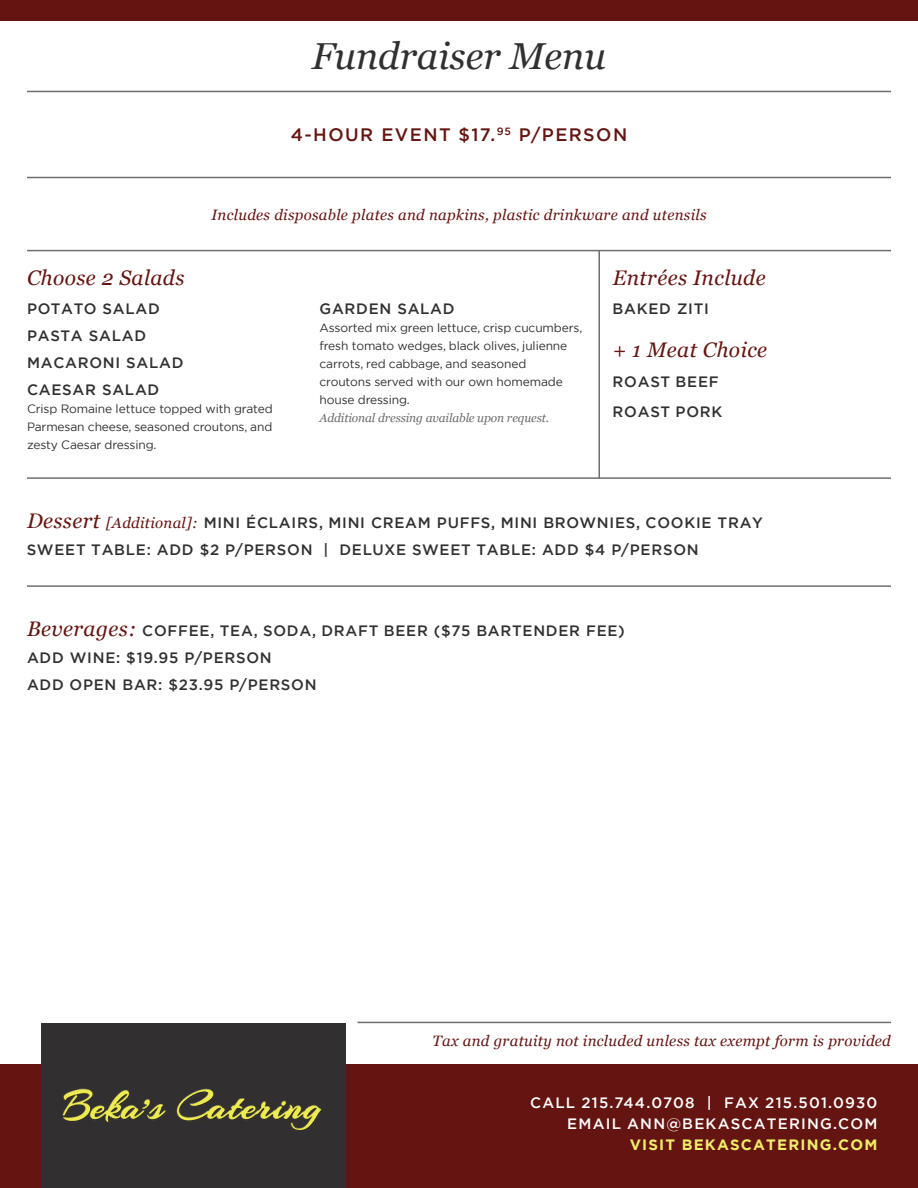
<style>
.page{position:relative;width:918px;height:1188px;background:#fff}
.page>*{position:absolute;margin:0;border:0;box-sizing:border-box;transform-origin:0 0}
.t1{font:italic 37.5px "Georgia";color:#312f30}
.t2{font:italic 21px "Georgia";letter-spacing:.02em;color:#651511}
.t3{font:500 18px "Gotham";letter-spacing:.08em;color:#651511}
.t4{font:500 15px/27px "Gotham";letter-spacing:.05em;color:#312f30}
.t5{font:italic 15px "Georgia";letter-spacing:.02em;color:#651511}
.t6{font:500 15px/21px "Gotham";letter-spacing:.08em;color:#fff;text-align:right}
.t7{font:700 15px "Gotham";letter-spacing:.08em;color:#f0ed6a}
.t8{font:12px/18px "Gotham";letter-spacing:-.01em;color:#312f30;text-align:justify}
.t9{font:italic 12px "Georgia";letter-spacing:-.01em;color:#6c6d70}
.s1{font-family:"Georgia";font-weight:400;font-style:italic;font-size:21px;color:#651511}
.s2{font-family:"Georgia";font-weight:400;font-style:italic;color:#651511}
</style>
<div class="page">
<div style="left:0;top:1064px;width:918px;height:124px;background:#651511"></div>
<div style="left:0;top:0;width:918px;height:21px;background:#651511"></div>
<hr style="left:27px;top:91px;width:864px;height:1px;background:#6c6d70">
<hr style="left:27px;top:177px;width:864px;height:1px;background:#6c6d70">
<hr style="left:27px;top:477px;width:864px;height:2px;background:#6c6d70">
<hr style="left:27px;top:585px;width:864px;height:2px;background:#6c6d70">
<hr style="left:357px;top:1022px;width:534px;height:1px;background:#6c6d70">
<hr style="left:27px;top:250px;width:864px;height:1px;background:#6c6d70">
<hr style="left:598px;top:251px;width:2px;height:227px;background:#6c6d70">
<div style="left:41px;top:1024px;width:305px;height:164px;background:#312f30"></div>
<img style="left:62px;top:1088px;width:260px;height:43px">
<h1 class="t1" style="left:312px;top:29px;width:295px">Fundraiser Menu</h1>
<p class="t3" style="left:291px;top:123px;width:338px">4-HOUR EVENT $17.<sup>95</sup> P/PERSON</p>
<p class="t5" style="left:211px;top:204px;width:497px">Includes disposable plates and napkins, plastic drinkware and utensils</p>
<h2 class="t2" style="left:27px;top:262px;width:159px">Choose 2 Salads</h2>
<h2 class="t2" style="left:613px;top:262px;width:155px">Entrées Include</h2>
<p class="t4" style="left:27px;top:295px;width:158px">POTATO SALAD<br>PASTA SALAD<br>MACARONI SALAD<br>CAESAR SALAD</p>
<p class="t8" style="left:27px;top:400px;width:247px">Crisp Romaine lettuce topped with grated Parmesan cheese, seasoned croutons, and zesty Caesar dressing.</p>
<p class="t4" style="left:320px;top:295px;width:137px">GARDEN SALAD</p>
<p class="t8" style="left:320px;top:319px;width:264px;text-align:left">Assorted mix green lettuce, crisp cucumbers, fresh tomato wedges, black olives, julienne carrots, red cabbage, and seasoned<br>croutons served with our own homemade house dressing.</p>
<p class="t9" style="left:320px;top:410px;width:231px">Additional dressing available upon request.</p>
<p class="t4" style="left:613px;top:295px;width:98px">BAKED ZITI</p>
<h2 class="t2" style="left:613px;top:335px;width:156px">+ 1 Meat Choice</h2>
<p class="t4" style="left:613px;top:366px;width:111px;line-height:30px">ROAST BEEF<br>ROAST PORK</p>
<p class="t4" style="left:27px;top:509px;width:738px"><span class="s1">Dessert</span> <span class="s2">[Additional]:</span> MINI ÉCLAIRS, MINI CREAM PUFFS, MINI BROWNIES, COOKIE TRAY<br>SWEET TABLE: ADD $2 P/PERSON | DELUXE SWEET TABLE: ADD $4 P/PERSON</p>
<p class="t4" style="left:27px;top:617px;width:599px"><span class="s1">Beverages:</span> COFFEE, TEA, SODA, DRAFT BEER ($75 BARTENDER FEE)<br>ADD WINE: $19.95 P/PERSON<br>ADD OPEN BAR: $23.95 P/PERSON</p>
<p class="t5" style="left:433px;top:1030px;width:460px">Tax and gratuity not included unless tax exempt form is provided</p>
<p class="t6" style="left:530px;top:1092px;width:349px">CALL 215.744.0708 | FAX 215.501.0930<br>EMAIL ANN@BEKASCATERING.COM</p>
<p class="t7" style="left:630px;top:1135px;width:249px">VISIT BEKASCATERING.COM</p>
</div>
